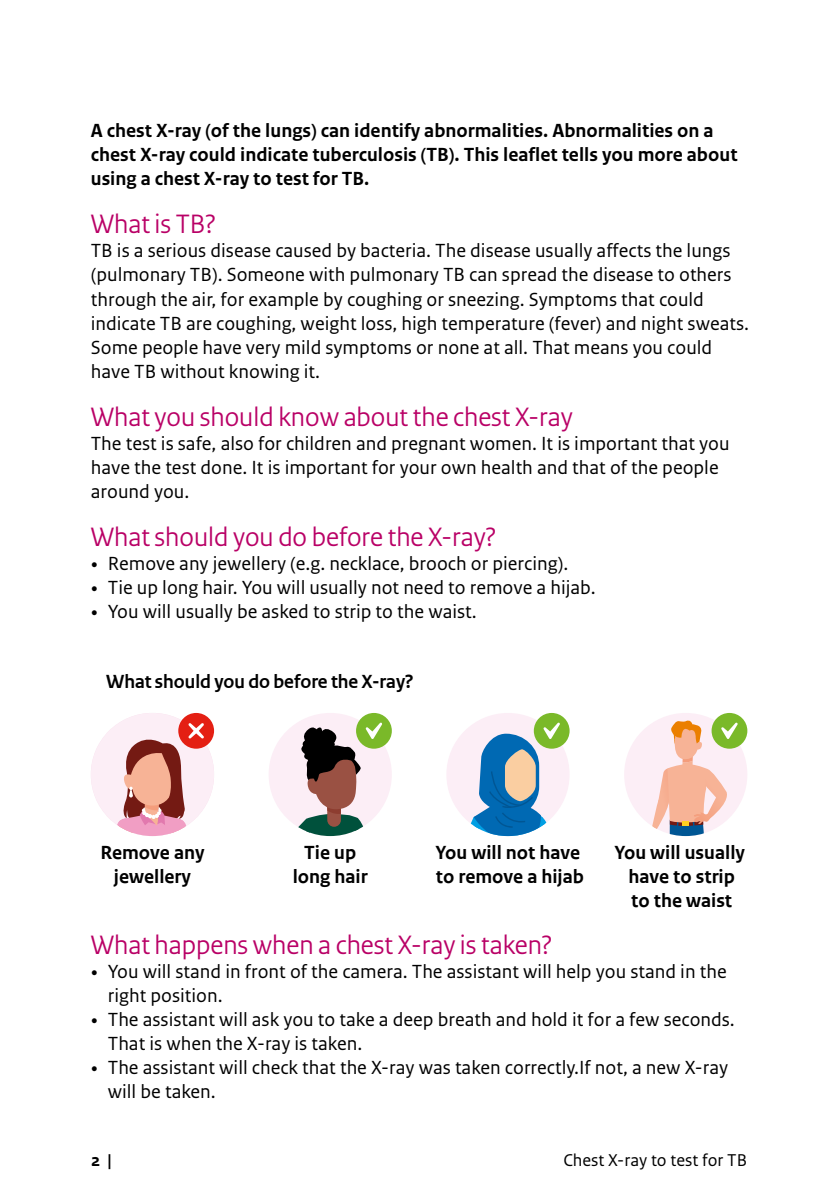
<style>
.page{position:relative;width:840px;height:1191px;background:#fff}
.page>*{position:absolute;margin:0;border:0;box-sizing:border-box;transform-origin:0 0}
.H2_RIVM_Paragraafkop{font:28px "Rijksoverheid Sans Heading";color:#b90066}
.P_RIVM_Broodtekst-sa{font:20px/24px "Rijksoverheid Sans Text";color:#000}
.P_RIVM_Inleiding{font:700 20px/24px "Rijksoverheid Sans Text";color:#000}
.t1{font:700 20px/24px "Rijksoverheid Sans Text TT";color:#000;text-align:center}
.t2{font:700 20px "Rijksoverheid Sans Heading TT";color:#000}
.t3{font:18px "Rijksoverheid Sans Text";color:#000}
.t4{font:700 18px "Rijksoverheid Sans Text";color:#000}
.s1{font-family:"Rijksoverheid Serif"}
</style>
<div class="page">
<div style="left:268px;top:713px;width:123px;height:123px;background:#fceef6;border-radius:50%"></div>
<div style="left:446px;top:713px;width:123px;height:123px;background:#fceef6;border-radius:50%"></div>
<div style="left:623px;top:713px;width:124px;height:123px;background:#fceef6;border-radius:50%"></div>
<div style="left:91px;top:713px;width:123px;height:123px;background:#fceef6;border-radius:50%"></div>
<div style="left:178px;top:713px;width:36px;height:35px;background:#e41f13;border-radius:50%"></div>
<svg style="left:106px;top:723px;width:98px;height:113px"></svg>
<div style="left:533px;top:713px;width:36px;height:35px;background:#7ab929;border-radius:50%"></div>
<svg style="left:446px;top:722px;width:123px;height:114px"></svg>
<div style="left:711px;top:713px;width:36px;height:35px;background:#7ab929;border-radius:50%"></div>
<svg style="left:649px;top:719px;width:88px;height:117px"></svg>
<div style="left:356px;top:713px;width:35px;height:35px;background:#7ab929;border-radius:50%"></div>
<svg style="left:273px;top:722px;width:117px;height:114px"></svg>
<p class="P_RIVM_Inleiding" style="left:91px;top:119px;width:648px">A chest X-ray (of the lungs) can identify abnormalities. Abnormalities on a chest X-ray could indicate tuberculosis (TB). This leaflet tells you more about using a chest X-ray to test for TB.</p>
<h2 class="H2_RIVM_Paragraafkop" style="left:91px;top:208px;width:127px">What is TB?</h2>
<p class="P_RIVM_Broodtekst-sa" style="left:91px;top:239px;width:659px">TB is a serious disease caused by bacteria. The disease usually affects the lungs (pulmonary TB). Someone with pulmonary TB can spread the disease to others through the air, for example by coughing or sneezing. Symptoms that could indicate TB are coughing, weight loss, high temperature (fever) and night sweats.<br>Some people have very mild symptoms or none at all. That means you could have TB without knowing it.</p>
<h2 class="H2_RIVM_Paragraafkop" style="left:91px;top:400px;width:483px">What you should know about the chest X-ray</h2>
<p class="P_RIVM_Broodtekst-sa" style="left:91px;top:431px;width:640px">The test is safe, also for children and pregnant women. It is important that you have the test done. It is important for your own health and that of the people around you.</p>
<h2 class="H2_RIVM_Paragraafkop" style="left:91px;top:520px;width:406px">What should you do before the X-ray?</h2>
<p class="P_RIVM_Broodtekst-sa" style="left:91px;top:551px;width:478px"><span class="s1">•</span> Remove any jewellery (e.g. necklace, brooch or piercing).</p>
<p class="P_RIVM_Broodtekst-sa" style="left:91px;top:575px;width:506px"><span class="s1">•</span> Tie up long hair. You will usually not need to remove a hijab.</p>
<p class="P_RIVM_Broodtekst-sa" style="left:91px;top:599px;width:387px"><span class="s1">•</span> You will usually be asked to strip to the waist.</p>
<p class="t2" style="left:106px;top:670px;width:308px">What should you do before the X-ray?</p>
<p class="t1" style="left:100px;top:840px;width:106px">Remove any jewellery</p>
<p class="t1" style="left:292px;top:840px;width:76px">Tie up long hair</p>
<p class="t1" style="left:435px;top:840px;width:150px;text-align:left">You will not have to remove a hijab</p>
<p class="t1" style="left:614px;top:840px;width:132px">You will usually have to strip<br>to the waist</p>
<h2 class="H2_RIVM_Paragraafkop" style="left:91px;top:928px;width:463px">What happens when a chest X-ray is taken?</h2>
<p class="P_RIVM_Broodtekst-sa" style="left:108px;top:959px;width:620px;text-indent:-17px"><span class="s1">•</span> You will stand in front of the camera. The assistant will help you stand in the right position.</p>
<p class="P_RIVM_Broodtekst-sa" style="left:108px;top:1007px;width:628px;text-indent:-17px"><span class="s1">•</span> The assistant will ask you to take a deep breath and hold it for a few seconds.<br>That is when the X-ray is taken.</p>
<p class="P_RIVM_Broodtekst-sa" style="left:108px;top:1055px;width:621px;text-indent:-17px"><span class="s1">•</span> The assistant will check that the X-ray was taken correctly.If not, a new X-ray will be taken.</p>
<p class="t4" style="left:91px;top:1149px;width:22px">2 |</p>
<p class="t3" style="left:563px;top:1149px;width:185px">Chest X-ray to test for TB</p>
</div>
